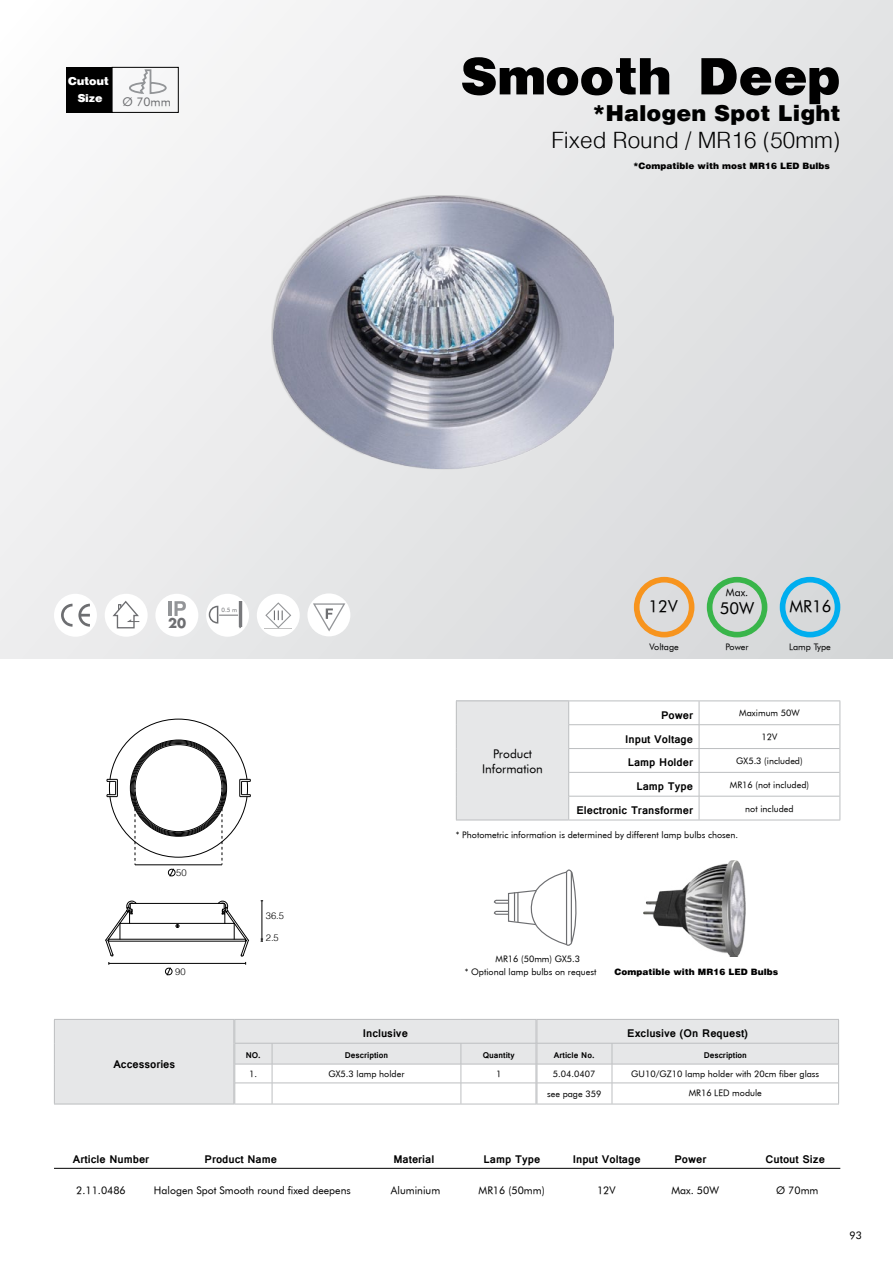
<style>
.page{position:relative;width:893px;height:1263px;background:#fff}
.page>*{position:absolute;margin:0;border:0;box-sizing:border-box;transform-origin:0 0}
.t1{font:55.5px "Helvetica Black cyr Bold";color:#000}
.t2{font:300 22.5px "Helvetica";color:#000}
.t3{font:900 22.5px "Helvetica";color:#000}
.t4{font:16.5px "Futura Book BT";color:#000}
.t5{font:13.2px "Futura Koyu";color:#6d6e71}
.t6{font:700 12px "Vrinda";color:#000}
.t7{font:12px/15px "Futura Book BT";color:#000;text-align:center}
.t8{font:12px/17.2px "Helvetica Black cyr Bold";color:#fff;text-align:center}
.t9{font:12px "Futura Book BT";color:#6d6e71}
.t10{font:10.5px "Futura Book BT";color:#000}
.t11{font:9.6px "Futura Book BT";color:#6d6e71}
.t12{font:300 9.45px "Helvetica";color:#000}
.t13{font:9px "Futura Book BT";color:#000}
.t14{font:900 9px "Helvetica";color:#000}
.t15{font:700 9px "Vrinda";color:#000}
.t16{font:6px "Futura Book BT";color:#6d6e71}
</style>
<div class="page">
<hr style="left:0;top:0;width:1px;height:659px;background:#f5f5f5">
<div style="left:1px;top:0;width:892px;height:659px;background:linear-gradient(to right,#f5f5f6,#dcddde)"></div>
<div style="left:55px;top:1020px;width:179px;height:84px;background:#e6e7e8"></div>
<hr style="left:54px;top:1019px;width:180px;height:1px;background:#bcbec0">
<hr style="left:234px;top:1019px;width:38px;height:1px;background:#bcbec0">
<hr style="left:272px;top:1019px;width:189px;height:1px;background:#bcbec0">
<hr style="left:461px;top:1019px;width:75px;height:1px;background:#bcbec0">
<hr style="left:536px;top:1019px;width:76px;height:1px;background:#bcbec0">
<hr style="left:612px;top:1019px;width:227px;height:1px;background:#bcbec0">
<svg style="left:54px;top:1020px;width:1px;height:84px"></svg>
<hr style="left:536px;top:1104px;width:76px;height:1px;background:#bcbec0">
<hr style="left:612px;top:1104px;width:227px;height:1px;background:#bcbec0">
<svg style="left:234px;top:1020px;width:605px;height:84px"></svg>
<hr style="left:54px;top:1104px;width:180px;height:1px;background:#bcbec0">
<hr style="left:234px;top:1104px;width:38px;height:1px;background:#bcbec0">
<hr style="left:272px;top:1104px;width:189px;height:1px;background:#bcbec0">
<hr style="left:461px;top:1104px;width:75px;height:1px;background:#bcbec0">
<hr style="left:54px;top:1168px;width:786px;height:1px;background:#000">
<svg style="left:634px;top:577px;width:60px;height:60px;background:#e2c8aa"></svg>
<svg style="left:707px;top:577px;width:60px;height:60px;background:#aed0b5"></svg>
<svg style="left:780px;top:577px;width:60px;height:60px;background:#9dcddf"></svg>
<svg style="left:125px;top:69px;width:44px;height:28px"></svg>
<div style="left:66px;top:67px;width:46px;height:46px;background:#000"></div>
<div style="left:112px;top:67px;width:67px;height:46px;border:1px solid #000"></div>
<div style="left:105px;top:594px;width:43px;height:43px;background:#fff;border-radius:50%"></div>
<svg style="left:110px;top:599px;width:32px;height:32px"></svg>
<div style="left:155px;top:594px;width:43px;height:43px;background:#fff;border-radius:50%"></div>
<svg style="left:168px;top:601px;width:18px;height:15px"></svg>
<div style="left:257px;top:594px;width:43px;height:43px;background:#fff;border-radius:50%"></div>
<svg style="left:265px;top:602px;width:26px;height:26px"></svg>
<div style="left:206px;top:594px;width:43px;height:43px;background:#fff;border-radius:50%"></div>
<svg style="left:208px;top:602px;width:35px;height:26px"></svg>
<div style="left:54px;top:594px;width:43px;height:43px;background:#fff;border-radius:50%"></div>
<svg style="left:61px;top:603px;width:29px;height:24px"></svg>
<hr style="left:109px;top:941px;width:136px;height:1px;background:#000">
<hr style="left:109px;top:939px;width:136px;height:1px;background:#000">
<hr style="left:120px;top:923px;width:114px;height:1px;background:#000">
<hr style="left:130px;top:903px;width:94px;height:1px;background:#000">
<hr style="left:262px;top:901px;width:1px;height:40px;background:#000">
<hr style="left:109px;top:963px;width:137px;height:1px;background:#000">
<div style="left:165px;top:968px;width:7px;height:7px;border:1px solid #000;border-radius:50%"></div>
<svg style="left:167px;top:967px;width:4px;height:9px"></svg>
<svg style="left:105px;top:901px;width:31px;height:64px"></svg>
<svg style="left:218px;top:901px;width:31px;height:64px"></svg>
<svg style="left:176px;top:924px;width:3px;height:4px"></svg>
<svg style="left:107px;top:719px;width:144px;height:158px"></svg>
<svg style="left:493px;top:869px;width:84px;height:77px"></svg>
<hr style="left:571px;top:872px;width:1px;height:70px;background:#6d6e71">
<img style="left:643px;top:860px;width:103px;height:96px">
<div style="left:456px;top:701px;width:113px;height:119px;background:#e6e7e8"></div>
<hr style="left:456px;top:700px;width:113px;height:1px;background:#bcbec0">
<hr style="left:569px;top:700px;width:130px;height:1px;background:#bcbec0">
<hr style="left:699px;top:700px;width:141px;height:1px;background:#bcbec0">
<svg style="left:456px;top:701px;width:1px;height:119px"></svg>
<svg style="left:568px;top:701px;width:272px;height:119px"></svg>
<hr style="left:456px;top:820px;width:113px;height:1px;background:#bcbec0">
<hr style="left:568px;top:796px;width:131px;height:1px;background:#bcbec0">
<hr style="left:569px;top:820px;width:130px;height:1px;background:#bcbec0">
<hr style="left:699px;top:796px;width:140px;height:1px;background:#bcbec0">
<hr style="left:699px;top:820px;width:141px;height:1px;background:#bcbec0">
<img style="left:273px;top:196px;width:340px;height:273px">
<div style="left:307px;top:593px;width:43px;height:43px;background:#fff;border-radius:50%"></div>
<svg style="left:312px;top:603px;width:34px;height:29px"></svg>
<h3 class="t8" style="left:68px;top:73px;width:43px">Cutout<br>Size</h3>
<h3 class="t9" style="left:122px;top:95px;width:50px">Ø 70mm</h3>
<p class="t11" style="left:128px;top:96px;width:41px">Ø 65mm</p>
<h1 class="t1" style="left:460px;top:49px;width:382px">Smooth Deep</h1>
<h2 class="t3" style="left:593px;top:100px;width:249px">*Halogen Spot Light</h2>
<h2 class="t2" style="left:551px;top:126px;width:290px">Fixed Round / MR16 (50mm)</h2>
<p class="t14" style="left:634px;top:160px;width:198px">*Compatible with most MR16 LED Bulbs</p>
<h3 class="t5" style="left:168px;top:614px;width:20px">20</h3>
<p class="t16" style="left:222px;top:606px;width:17px">0.5 m</p>
<p class="t10" style="left:726px;top:585px;width:24px">Max.</p>
<h3 class="t4" style="left:720px;top:598px;width:36px">50W</h3>
<h3 class="t4" style="left:649px;top:596px;width:31px">12V</h3>
<p class="t13" style="left:649px;top:641px;width:31px">Voltage</p>
<p class="t13" style="left:725px;top:641px;width:25px">Power</p>
<h3 class="t4" style="left:789px;top:596px;width:44px">MR16</h3>
<p class="t13" style="left:789px;top:641px;width:43px">Lamp Type</p>
<p class="t12" style="left:176px;top:865px;width:12px">50</p>
<p class="t12" style="left:175px;top:964px;width:12px">90</p>
<h3 class="t6" style="left:113px;top:1056px;width:63px">Accessories</h3>
<p class="t12" style="left:266px;top:908px;width:20px">36.5</p>
<p class="t12" style="left:266px;top:930px;width:15px">2.5</p>
<h3 class="t6" style="left:661px;top:707px;width:34px">Power</h3>
<p class="t13" style="left:739px;top:707px;width:62px">Maximum 50W</p>
<h3 class="t6" style="left:625px;top:731px;width:69px">Input Voltage</h3>
<p class="t13" style="left:762px;top:731px;width:17px">12V</p>
<h3 class="t6" style="left:628px;top:754px;width:67px">Lamp Holder</h3>
<p class="t13" style="left:736px;top:755px;width:68px">GX5.3 (included)</p>
<h3 class="t6" style="left:636px;top:778px;width:58px">Lamp Type</h3>
<p class="t13" style="left:730px;top:779px;width:81px">MR16 (not included)</p>
<h3 class="t6" style="left:576px;top:802px;width:118px">Electronic Transformer</h3>
<p class="t13" style="left:745px;top:803px;width:50px">not included</p>
<p class="t13" style="left:456px;top:829px;width:284px">* Photometric information is determined by different lamp bulbs chosen.</p>
<h3 class="t7" style="left:482px;top:746px;width:62px">Product<br>Information</h3>
<p class="t13" style="left:495px;top:953px;width:86px">MR16 (50mm) GX5.3</p>
<p class="t13" style="left:465px;top:966px;width:133px">* Optional lamp bulbs on request</p>
<p class="t14" style="left:614px;top:966px;width:165px">Compatible with MR16 LED Bulbs</p>
<h3 class="t6" style="left:363px;top:1025px;width:47px">Inclusive</h3>
<h3 class="t6" style="left:627px;top:1025px;width:122px">Exclusive (On Request)</h3>
<p class="t15" style="left:246px;top:1049px;width:16px">NO.</p>
<p class="t15" style="left:345px;top:1049px;width:45px">Description</p>
<p class="t15" style="left:483px;top:1049px;width:33px">Quantity</p>
<p class="t15" style="left:554px;top:1049px;width:42px">Article No.</p>
<p class="t15" style="left:704px;top:1049px;width:45px">Description</p>
<p class="t13" style="left:249px;top:1068px;width:9px">1.</p>
<p class="t13" style="left:328px;top:1068px;width:77px">GX5.3 lamp holder</p>
<p class="t13" style="left:496px;top:1068px;width:7px">1</p>
<p class="t13" style="left:553px;top:1068px;width:44px">5.04.0407</p>
<p class="t13" style="left:631px;top:1068px;width:189px">GU10/GZ10 lamp holder with 20cm fiber glass</p>
<p class="t13" style="left:547px;top:1088px;width:56px">see page 359</p>
<p class="t13" style="left:689px;top:1087px;width:75px">MR16 LED module</p>
<h3 class="t6" style="left:73px;top:1151px;width:78px">Article Number</h3>
<h3 class="t6" style="left:205px;top:1151px;width:74px">Product Name</h3>
<h3 class="t6" style="left:393px;top:1151px;width:43px">Material</h3>
<h3 class="t6" style="left:483px;top:1151px;width:58px">Lamp Type</h3>
<h3 class="t6" style="left:573px;top:1151px;width:69px">Input Voltage</h3>
<h3 class="t6" style="left:674px;top:1151px;width:34px">Power</h3>
<h3 class="t6" style="left:765px;top:1151px;width:61px">Cutout Size</h3>
<p class="t10" style="left:76px;top:1184px;width:51px">2.11.0486</p>
<p class="t10" style="left:154px;top:1184px;width:198px">Halogen Spot Smooth round fixed deepens</p>
<p class="t10" style="left:391px;top:1184px;width:51px">Aluminium</p>
<p class="t10" style="left:479px;top:1184px;width:68px">MR16 (50mm)</p>
<p class="t10" style="left:597px;top:1184px;width:20px">12V</p>
<p class="t10" style="left:671px;top:1184px;width:49px">Max. 50W</p>
<p class="t10" style="left:776px;top:1184px;width:44px">Ø 70mm</p>
<p class="t10" style="left:850px;top:1229px;width:14px">93</p>
</div>
